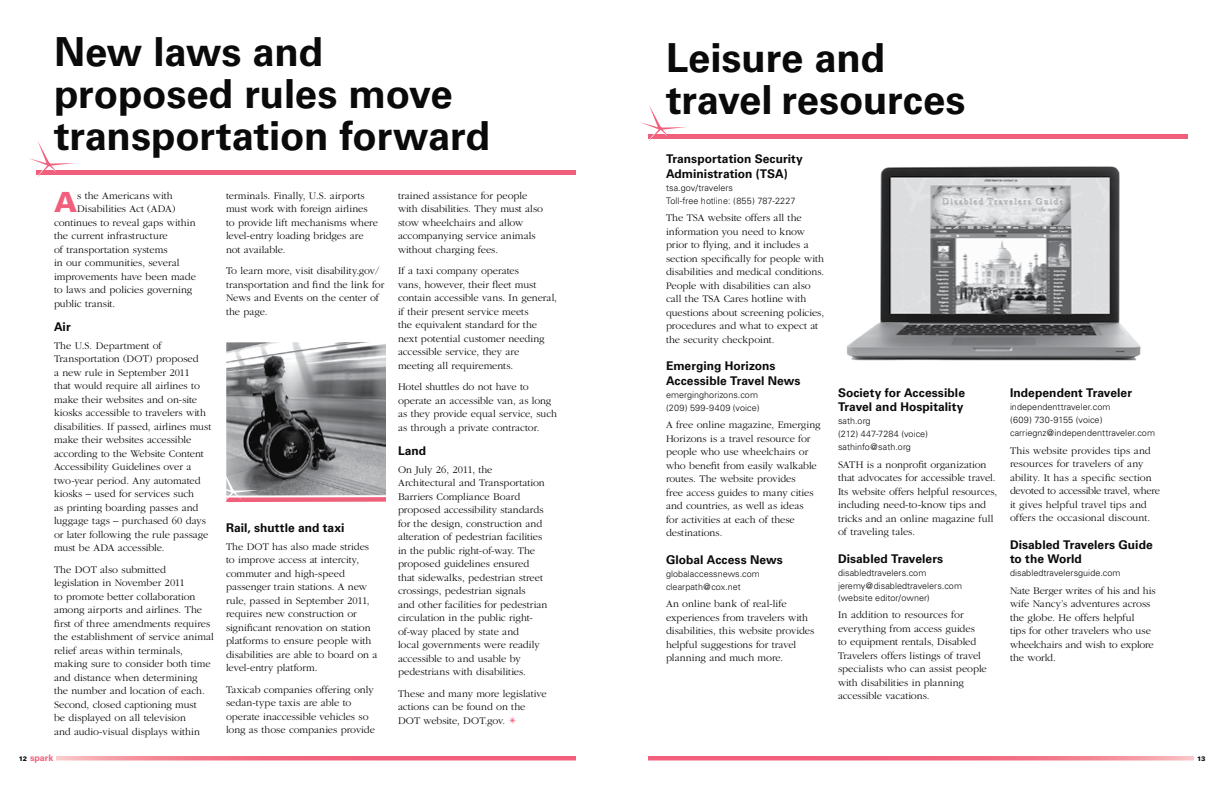
<style>
.page{position:relative;width:1224px;height:792px;background:#fff}
.page>*{position:absolute;margin:0;border:0;box-sizing:border-box;transform-origin:0 0}
.t1{font:700 40px/42px "Univers";letter-spacing:-.005em;color:#0a0a0b}
.t2{font:900 27.8px "Univers";color:#f0607c}
.t3{font:700 12px/14.5px "Univers";letter-spacing:.005em;color:#0a0a0b}
.t4{font:300 10.5px/13.5px "Garamond";color:#0a0a0b}
.t5{font:300 9px/13px "Univers";letter-spacing:.005em;color:#0a0a0b}
.t6{font:700 9px "Univers";letter-spacing:-.005em;color:#f0607c}
.t7{font:900 6.5px "Univers";color:#0a0a0b}
.s1{color:#f0607c}
.s2{font-weight:900;font-size:6.5px;color:#0a0a0b}
</style>
<div class="page">
<img style="left:226px;top:342px;width:160px;height:126px">
<svg style="left:226px;top:468px;width:160px;height:34px;background:#a29196"></svg>
<img style="left:846px;top:166px;width:295px;height:195px">
<hr style="left:648px;top:134px;width:540px;height:4px;background:#f0607c">
<svg style="left:640px;top:105px;width:46px;height:36px"></svg>
<hr style="left:36px;top:170px;width:540px;height:4px;background:#f0607c">
<svg style="left:29px;top:141px;width:46px;height:37px"></svg>
<svg style="left:56px;top:756px;width:520px;height:4px;background:#f27288"></svg>
<svg style="left:648px;top:756px;width:546px;height:4px;background:#f27187"></svg>
<h1 class="t1" style="left:54px;top:31px;width:438px">New laws and proposed rules move transportation forward</h1>
<h2 class="t2" style="left:54px;top:185px;width:25px">A</h2>
<p class="t4" style="left:77px;top:189px;width:97px">s the Americans with</p>
<p class="t4" style="left:77px;top:202px;width:100px">Disabilities Act (ADA)</p>
<p class="t4" style="left:54px;top:216px;width:143px">continues to reveal gaps within</p>
<p class="t4" style="left:54px;top:229px;width:115px">the current infrastructure</p>
<p class="t4" style="left:54px;top:243px;width:115px">of transportation systems</p>
<p class="t4" style="left:54px;top:256px;width:127px">in our communities, several</p>
<p class="t4" style="left:54px;top:270px;width:143px">improvements have been made</p>
<p class="t4" style="left:54px;top:283px;width:140px">to laws and policies governing</p>
<p class="t4" style="left:54px;top:297px;width:63px">public transit.</p>
<p class="t3" style="left:54px;top:320px;width:18px">Air</p>
<p class="t4" style="left:54px;top:339px;width:159px">The U.S. Department of<br>Transportation (DOT) proposed<br>a new rule in September 2011<br>that would require all airlines to make their websites and on-site kiosks accessible to travelers with disabilities. If passed, airlines must make their websites accessible according to the Website Content<br>Accessibility Guidelines over a two-year period. Any automated kiosks – used for services such<br>as printing boarding passes and luggage tags – purchased 60 days or later following the rule passage must be ADA accessible.</p>
<p class="t4" style="left:54px;top:563px;width:161px">The DOT also submitted<br>legislation in November 2011<br>to promote better collaboration among airports and airlines. The first of three amendments requires the establishment of service animal relief areas within terminals, making sure to consider both time and distance when determining the number and location of each.<br>Second, closed captioning must<br>be displayed on all television<br>and audio-visual displays within</p>
<p class="t4" style="left:226px;top:189px;width:154px">terminals. Finally, U.S. airports must work with foreign airlines to provide lift mechanisms where level-entry loading bridges are not available.</p>
<p class="t4" style="left:226px;top:264px;width:160px">To learn more, visit disability.gov/ transportation and find the link for<br>News and Events on the center of the page.</p>
<p class="t3" style="left:226px;top:521px;width:120px">Rail, shuttle and taxi</p>
<p class="t4" style="left:226px;top:540px;width:153px">The DOT has also made strides to improve access at intercity, commuter and high-speed passenger train stations. A new rule, passed in September 2011, requires new construction or significant renovation on station platforms to ensure people with disabilities are able to board on a level-entry platform.</p>
<p class="t4" style="left:226px;top:683px;width:150px">Taxicab companies offering only sedan-type taxis are able to operate inaccessible vehicles so long as those companies provide</p>
<p class="t4" style="left:398px;top:189px;width:147px">trained assistance for people with disabilities. They must also stow wheelchairs and allow accompanying service animals without charging fees.</p>
<p class="t4" style="left:398px;top:264px;width:161px">If a taxi company operates<br>vans, however, their fleet must contain accessible vans. In general, if their present service meets<br>the equivalent standard for the next potential customer needing accessible service, they are meeting all requirements.</p>
<p class="t4" style="left:398px;top:380px;width:161px">Hotel shuttles do not have to operate an accessible van, as long as they provide equal service, such as through a private contractor.</p>
<p class="t3" style="left:398px;top:444px;width:30px">Land</p>
<p class="t4" style="left:398px;top:463px;width:151px">On July 26, 2011, the<br>Architectural and Transportation<br>Barriers Compliance Board proposed accessibility standards for the design, construction and alteration of pedestrian facilities in the public right-of-way. The proposed guidelines ensured that sidewalks, pedestrian street crossings, pedestrian signals<br>and other facilities for pedestrian circulation in the public right&shy;of-way placed by state and<br>local governments were readily accessible to and usable by pedestrians with disabilities.</p>
<p class="t4" style="left:398px;top:687px;width:150px">These and many more legislative actions can be found on the<br>DOT website, DOT.gov. <span class="s1">✴</span></p>
<h1 class="t1" style="left:666px;top:37px;width:301px">Leisure and travel resources</h1>
<p class="t3" style="left:666px;top:152px;width:138px">Transportation Security<br>Administration (TSA)</p>
<p class="t5" style="left:666px;top:181px;width:131px">tsa.gov/travelers<br>Toll-free hotline: (855) 787-2227</p>
<p class="t4" style="left:666px;top:211px;width:160px">The TSA website offers all the information you need to know prior to flying, and it includes a section specifically for people with disabilities and medical conditions.<br>People with disabilities can also call the TSA Cares hotline with questions about screening policies, procedures and what to expect at the security checkpoint.</p>
<p class="t3" style="left:666px;top:359px;width:136px">Emerging Horizons<br>Accessible Travel News</p>
<p class="t5" style="left:666px;top:388px;width:95px">emerginghorizons.com (209) 599-9409 (voice)</p>
<p class="t4" style="left:666px;top:418px;width:156px">A free online magazine, Emerging<br>Horizons is a travel resource for people who use wheelchairs or who benefit from easily walkable routes. The website provides<br>free access guides to many cities and countries, as well as ideas<br>for activities at each of these destinations.</p>
<p class="t3" style="left:666px;top:552px;width:118px">Global Access News</p>
<p class="t5" style="left:666px;top:567px;width:95px">globalaccessnews.com clearpath@cox.net</p>
<p class="t4" style="left:666px;top:597px;width:150px">An online bank of real-life experiences from travelers with disabilities, this website provides helpful suggestions for travel planning and much more.</p>
<p class="t3" style="left:838px;top:385px;width:129px">Society for Accessible<br>Travel and Hospitality</p>
<p class="t5" style="left:838px;top:415px;width:92px">sath.org<br>(212) 447-7284 (voice) sathinfo@sath.org</p>
<p class="t4" style="left:838px;top:458px;width:161px">SATH is a nonprofit organization that advocates for accessible travel.<br>Its website offers helpful resources, including need-to-know tips and tricks and an online magazine full of traveling tales.</p>
<p class="t3" style="left:838px;top:551px;width:107px">Disabled Travelers</p>
<p class="t5" style="left:838px;top:566px;width:126px">disabledtravelers.com jeremy@disabledtravelers.com</p>
<p class="t5" style="left:838px;top:591px;width:93px">(website editor/owner)</p>
<p class="t4" style="left:838px;top:608px;width:150px">In addition to resources for everything from access guides<br>to equipment rentals, Disabled<br>Travelers offers listings of travel specialists who can assist people with disabilities in planning accessible vacations.</p>
<p class="t3" style="left:1010px;top:386px;width:124px">Independent Traveler</p>
<p class="t5" style="left:1010px;top:401px;width:147px">independenttraveler.com<br>(609) 730-9155 (voice) carriegnz@independenttraveler.com</p>
<p class="t4" style="left:1010px;top:444px;width:152px">This website provides tips and resources for travelers of any ability. It has a specific section devoted to accessible travel, where it gives helpful travel tips and offers the occasional discount.</p>
<p class="t3" style="left:1010px;top:537px;width:144px">Disabled Travelers Guide to the World</p>
<p class="t5" style="left:1010px;top:567px;width:112px">disabledtravelersguide.com</p>
<p class="t4" style="left:1010px;top:584px;width:147px">Nate Berger writes of his and his wife Nancy’s adventures across the globe. He offers helpful<br>tips for other travelers who use wheelchairs and wish to explore the world.</p>
<p class="t6" style="left:19px;top:752px;width:36px"><span class="s2">12</span> spark</p>
<p class="t7" style="left:1197px;top:754px;width:10px">13</p>
</div>
